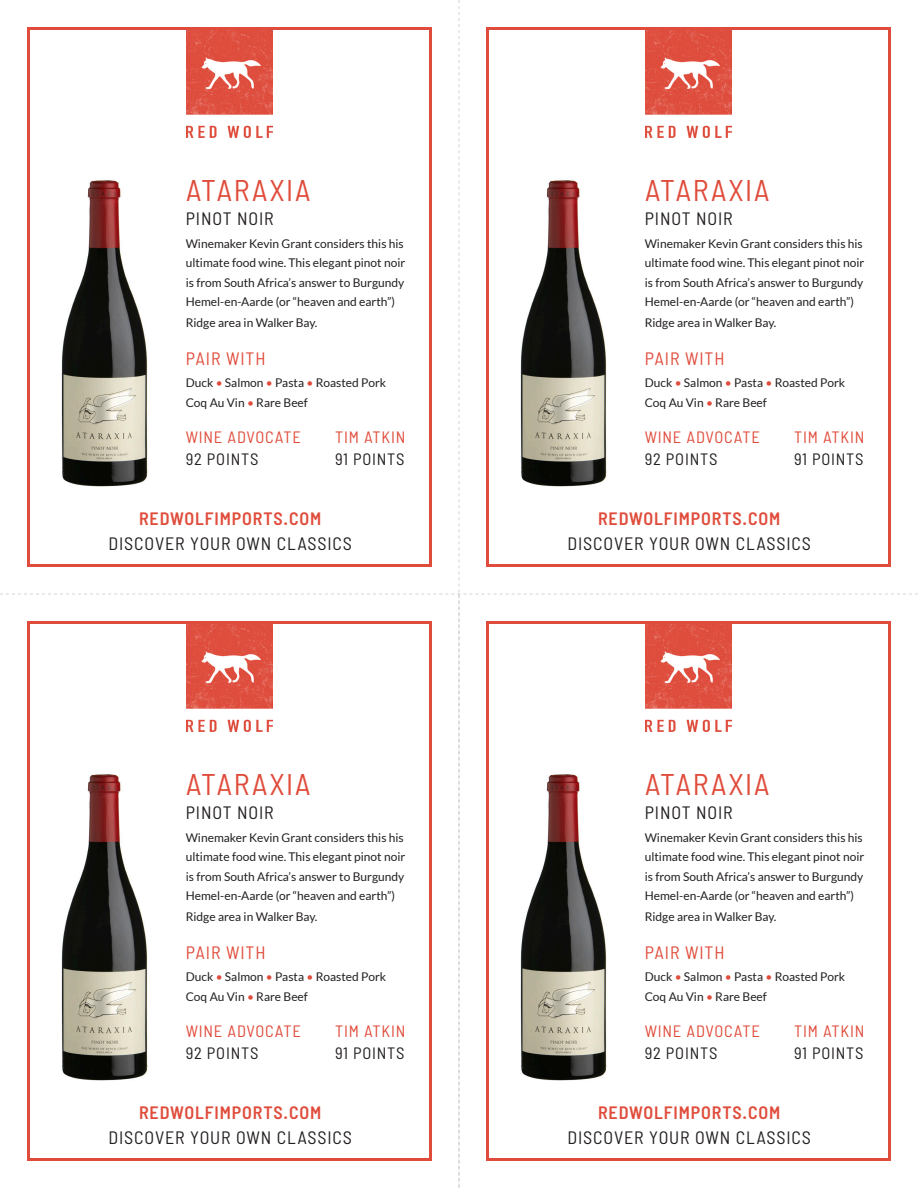
<style>
.page{position:relative;width:918px;height:1188px;background:#fff}
.page>*{position:absolute;margin:0;border:0;box-sizing:border-box;transform-origin:0 0}
.t1{font:semi-condensed 30px "Barlow";letter-spacing:.05em;color:#e04c3b}
.t2{font:semi-condensed 18px "Barlow";letter-spacing:.05em;color:#231f20}
.t3{font:600 semi-condensed 18px "Barlow";letter-spacing:.05em;color:#e04c3b}
.t4{font:semi-condensed 18px "Barlow";letter-spacing:.05em;color:#e04c3b}
.t5{font:semi-condensed 16.5px "Barlow";letter-spacing:.05em;color:#e04c3b}
.t6{font:semi-condensed 16.5px "Barlow";letter-spacing:.05em;color:#231f20}
.t7{font:12px/19.5px "Lato";color:#231f20}
.s1{color:#e04c3b}
</style>
<div class="page">
<img style="left:187px;top:31px;width:85px;height:107px">
<div style="left:27px;top:27px;width:405px;height:540px;border:3px solid #e04c3b"></div>
<img style="left:61px;top:180px;width:87px;height:307px">
<img style="left:646px;top:31px;width:85px;height:107px">
<div style="left:486px;top:27px;width:405px;height:540px;border:3px solid #e04c3b"></div>
<img style="left:520px;top:180px;width:87px;height:307px">
<img style="left:187px;top:625px;width:85px;height:107px">
<div style="left:27px;top:621px;width:405px;height:540px;border:3px solid #e04c3b"></div>
<img style="left:61px;top:774px;width:87px;height:307px">
<img style="left:646px;top:625px;width:85px;height:107px">
<div style="left:486px;top:621px;width:405px;height:540px;border:3px solid #e04c3b"></div>
<img style="left:520px;top:774px;width:87px;height:307px">
<p class="t1" style="left:186px;top:172px;width:127px">ATARAXIA</p>
<p class="t2" style="left:186px;top:207px;width:90px">PINOT NOIR</p>
<p class="t7" style="left:186px;top:233px;width:221px">Winemaker Kevin Grant considers this his ultimate food wine. This elegant pinot noir is from South Africa’s answer to Burgundy Hemel-en-Aarde (or “heaven and earth”)</p>
<p class="t7" style="left:186px;top:313px;width:133px">Ridge area in Walker Bay.</p>
<p class="t4" style="left:186px;top:347px;width:81px">PAIR WITH</p>
<p class="t7" style="left:186px;top:373px;width:202px">Duck <span class="s1">•</span> Salmon <span class="s1">•</span> Pasta <span class="s1">•</span> Roasted Pork</p>
<p class="t7" style="left:186px;top:392px;width:124px">Coq Au Vin <span class="s1">•</span> Rare Beef</p>
<p class="t5" style="left:186px;top:426px;width:117px">WINE ADVOCATE</p>
<p class="t6" style="left:186px;top:449px;width:74px">92 POINTS</p>
<p class="t5" style="left:335px;top:426px;width:72px">TIM ATKIN</p>
<p class="t6" style="left:335px;top:449px;width:71px">91 POINTS</p>
<p class="t1" style="left:645px;top:172px;width:127px">ATARAXIA</p>
<p class="t2" style="left:645px;top:207px;width:90px">PINOT NOIR</p>
<p class="t7" style="left:645px;top:233px;width:221px">Winemaker Kevin Grant considers this his ultimate food wine. This elegant pinot noir is from South Africa’s answer to Burgundy Hemel-en-Aarde (or “heaven and earth”)</p>
<p class="t7" style="left:645px;top:313px;width:133px">Ridge area in Walker Bay.</p>
<p class="t4" style="left:645px;top:347px;width:81px">PAIR WITH</p>
<p class="t7" style="left:645px;top:373px;width:202px">Duck <span class="s1">•</span> Salmon <span class="s1">•</span> Pasta <span class="s1">•</span> Roasted Pork</p>
<p class="t7" style="left:645px;top:392px;width:124px">Coq Au Vin <span class="s1">•</span> Rare Beef</p>
<p class="t5" style="left:645px;top:426px;width:117px">WINE ADVOCATE</p>
<p class="t6" style="left:645px;top:449px;width:74px">92 POINTS</p>
<p class="t5" style="left:794px;top:426px;width:72px">TIM ATKIN</p>
<p class="t6" style="left:794px;top:449px;width:71px">91 POINTS</p>
<p class="t3" style="left:139px;top:507px;width:184px">REDWOLFIMPORTS.COM</p>
<p class="t3" style="left:598px;top:507px;width:184px">REDWOLFIMPORTS.COM</p>
<p class="t2" style="left:108px;top:532px;width:245px">DISCOVER YOUR OWN CLASSICS</p>
<p class="t2" style="left:567px;top:532px;width:245px">DISCOVER YOUR OWN CLASSICS</p>
<p class="t1" style="left:186px;top:766px;width:127px">ATARAXIA</p>
<p class="t2" style="left:186px;top:801px;width:90px">PINOT NOIR</p>
<p class="t7" style="left:186px;top:827px;width:221px">Winemaker Kevin Grant considers this his ultimate food wine. This elegant pinot noir is from South Africa’s answer to Burgundy Hemel-en-Aarde (or “heaven and earth”)</p>
<p class="t7" style="left:186px;top:907px;width:133px">Ridge area in Walker Bay.</p>
<p class="t4" style="left:186px;top:941px;width:81px">PAIR WITH</p>
<p class="t7" style="left:186px;top:967px;width:202px">Duck <span class="s1">•</span> Salmon <span class="s1">•</span> Pasta <span class="s1">•</span> Roasted Pork</p>
<p class="t7" style="left:186px;top:986px;width:124px">Coq Au Vin <span class="s1">•</span> Rare Beef</p>
<p class="t5" style="left:186px;top:1020px;width:117px">WINE ADVOCATE</p>
<p class="t6" style="left:186px;top:1043px;width:74px">92 POINTS</p>
<p class="t5" style="left:335px;top:1020px;width:72px">TIM ATKIN</p>
<p class="t6" style="left:335px;top:1043px;width:71px">91 POINTS</p>
<p class="t1" style="left:645px;top:766px;width:127px">ATARAXIA</p>
<p class="t2" style="left:645px;top:801px;width:90px">PINOT NOIR</p>
<p class="t7" style="left:645px;top:827px;width:221px">Winemaker Kevin Grant considers this his ultimate food wine. This elegant pinot noir is from South Africa’s answer to Burgundy Hemel-en-Aarde (or “heaven and earth”)</p>
<p class="t7" style="left:645px;top:907px;width:133px">Ridge area in Walker Bay.</p>
<p class="t4" style="left:645px;top:941px;width:81px">PAIR WITH</p>
<p class="t7" style="left:645px;top:967px;width:202px">Duck <span class="s1">•</span> Salmon <span class="s1">•</span> Pasta <span class="s1">•</span> Roasted Pork</p>
<p class="t7" style="left:645px;top:986px;width:124px">Coq Au Vin <span class="s1">•</span> Rare Beef</p>
<p class="t5" style="left:645px;top:1020px;width:117px">WINE ADVOCATE</p>
<p class="t6" style="left:645px;top:1043px;width:74px">92 POINTS</p>
<p class="t5" style="left:794px;top:1020px;width:72px">TIM ATKIN</p>
<p class="t6" style="left:794px;top:1043px;width:71px">91 POINTS</p>
<p class="t3" style="left:139px;top:1101px;width:184px">REDWOLFIMPORTS.COM</p>
<p class="t3" style="left:598px;top:1101px;width:184px">REDWOLFIMPORTS.COM</p>
<p class="t2" style="left:108px;top:1126px;width:245px">DISCOVER YOUR OWN CLASSICS</p>
<p class="t2" style="left:567px;top:1126px;width:245px">DISCOVER YOUR OWN CLASSICS</p>
</div>
